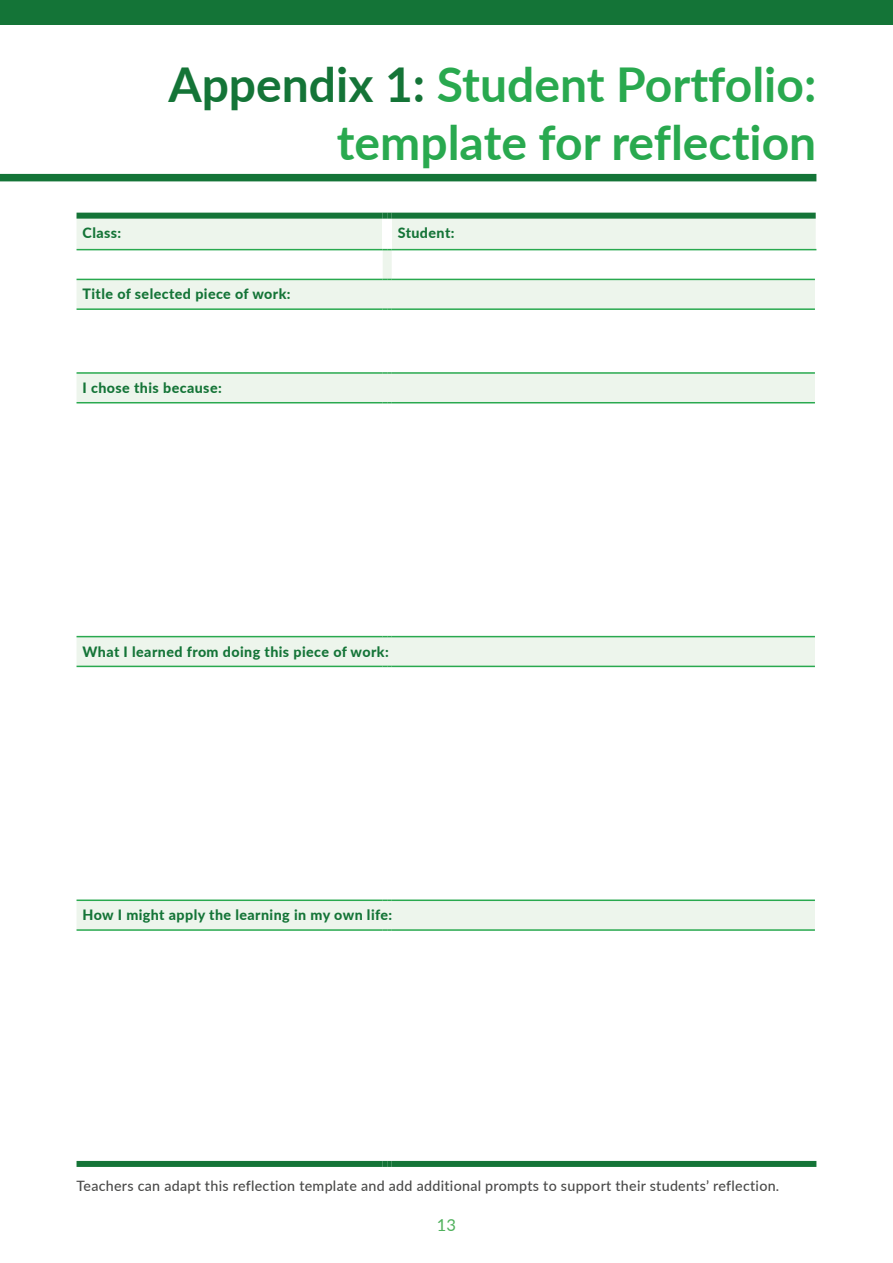
<style>
.page{position:relative;width:893px;height:1263px;background:#fff}
.page>*{position:absolute;margin:0;border:0;box-sizing:border-box;transform-origin:0 0}
.t1{font:700 48px/57.6px "Lato";color:#29a94f;text-align:right}
.t2{font:16.5px "Lato";color:#50b15d}
.t3{font:800 14.25px "Lato";letter-spacing:.03em;color:#147437}
.t4{font:500 14.25px "Lato";letter-spacing:.02em;color:#4a4a49}
.s1{color:#147437}
</style>
<div class="page">
<div style="left:0;top:0;width:893px;height:25px;background:#147437"></div>
<div style="left:0;top:174px;width:816px;height:7px;background:#147437"></div>
<svg style="left:77px;top:280px;width:738px;height:649px"></svg>
<hr style="left:77px;top:308px;width:306px;height:2px;background:#29a94f">
<svg style="left:383px;top:308px;width:9px;height:2px"></svg>
<hr style="left:392px;top:308px;width:423px;height:2px;background:#29a94f">
<hr style="left:77px;top:372px;width:306px;height:2px;background:#29a94f">
<svg style="left:383px;top:372px;width:9px;height:2px"></svg>
<hr style="left:392px;top:372px;width:423px;height:2px;background:#29a94f">
<hr style="left:77px;top:402px;width:306px;height:1px;background:#29a94f">
<hr style="left:392px;top:402px;width:423px;height:1px;background:#29a94f">
<hr style="left:77px;top:636px;width:306px;height:1px;background:#29a94f">
<hr style="left:392px;top:636px;width:423px;height:1px;background:#29a94f">
<hr style="left:77px;top:666px;width:306px;height:1px;background:#29a94f">
<hr style="left:392px;top:666px;width:423px;height:1px;background:#29a94f">
<hr style="left:77px;top:899px;width:306px;height:2px;background:#29a94f">
<svg style="left:383px;top:899px;width:9px;height:2px"></svg>
<hr style="left:392px;top:899px;width:423px;height:2px;background:#29a94f">
<hr style="left:77px;top:929px;width:306px;height:2px;background:#29a94f">
<svg style="left:383px;top:929px;width:9px;height:2px"></svg>
<hr style="left:392px;top:929px;width:423px;height:2px;background:#29a94f">
<svg style="left:77px;top:213px;width:739px;height:67px"></svg>
<div style="left:392px;top:213px;width:424px;height:6px;background:#147437"></div>
<div style="left:77px;top:1161px;width:306px;height:6px;background:#147437"></div>
<svg style="left:383px;top:1161px;width:9px;height:6px"></svg>
<div style="left:392px;top:1161px;width:424px;height:6px;background:#147437"></div>
<h1 class="t1" style="left:168px;top:54px;width:649px"><span class="s1">Appendix 1:</span> Student Portfolio: template for reflection</h1>
<p class="t3" style="left:83px;top:223px;width:40px">Class:</p>
<p class="t3" style="left:398px;top:223px;width:58px">Student:</p>
<p class="t3" style="left:83px;top:284px;width:210px">Title of selected piece of work:</p>
<p class="t3" style="left:83px;top:377px;width:141px">I chose this because:</p>
<p class="t3" style="left:83px;top:641px;width:308px">What I learned from doing this piece of work:</p>
<p class="t3" style="left:83px;top:904px;width:311px">How I might apply the learning in my own life:</p>
<p class="t4" style="left:77px;top:1176px;width:704px">Teachers can adapt this reflection template and add additional prompts to support their students’ reflection.</p>
<p class="t2" style="left:437px;top:1213px;width:21px">13</p>
</div>
